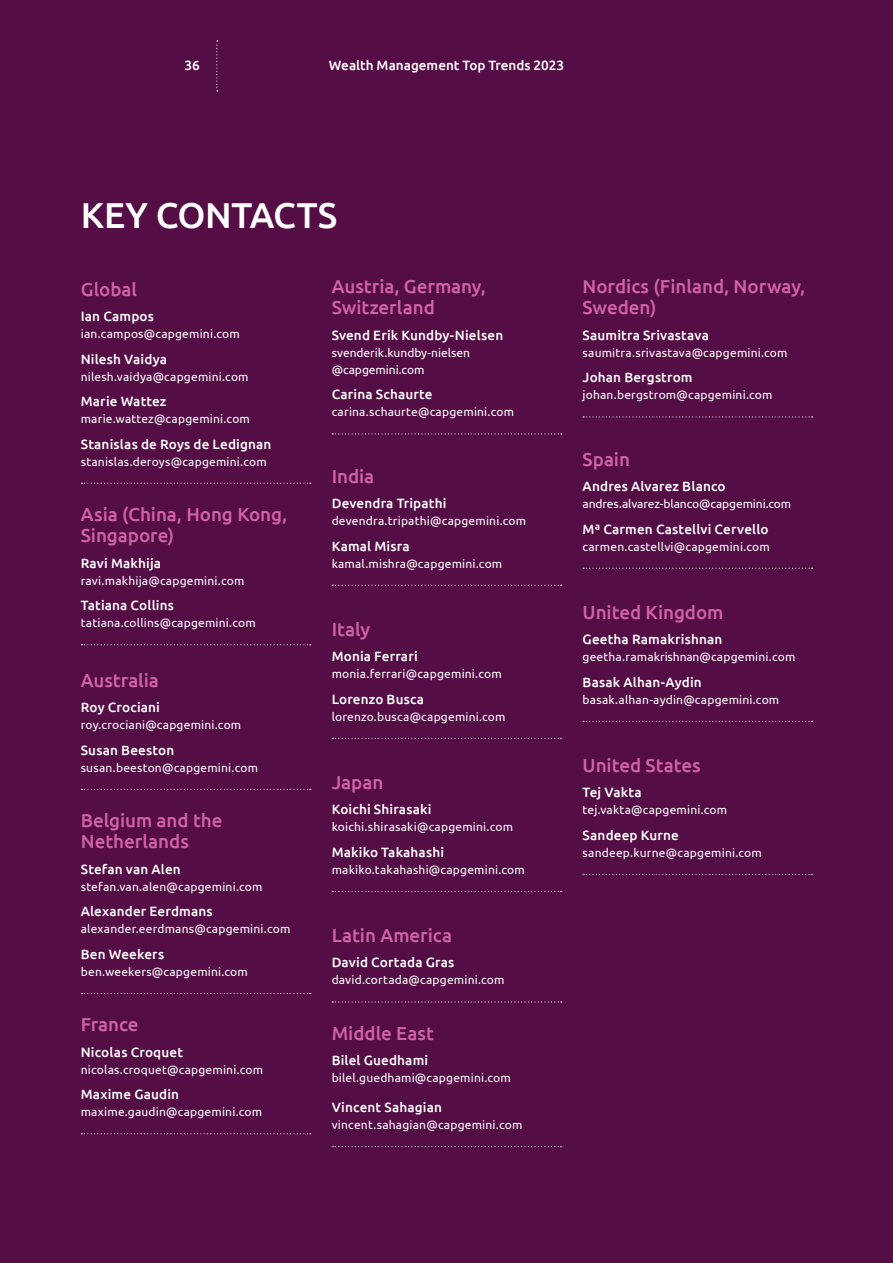
<style>
.page{position:relative;width:893px;height:1263px;background:#550d46}
.page>*{position:absolute;margin:0;border:0;box-sizing:border-box;transform-origin:0 0}
.t1{font:500 36px "Ubuntu";letter-spacing:-.01em;color:#fff}
.t2{font:500 18.75px/21.3px "Ubuntu";letter-spacing:-.005em;color:#d063a5}
.t3{font:500 13.5px "Ubuntu";letter-spacing:.01em;color:#fff}
.t4{font:12px "Ubuntu";letter-spacing:.015em;color:#fff}
.t5{font:12px/17px "Ubuntu";letter-spacing:-.005em;color:#fff}
.t6{font:12px "Ubuntu";letter-spacing:-.01em;color:#fff}
</style>
<div class="page">
<svg style="left:81px;top:483px;width:230px;height:1px"></svg>
<svg style="left:81px;top:644px;width:230px;height:1px"></svg>
<svg style="left:81px;top:789px;width:230px;height:1px"></svg>
<svg style="left:81px;top:993px;width:230px;height:1px"></svg>
<svg style="left:81px;top:1133px;width:230px;height:1px"></svg>
<svg style="left:332px;top:433px;width:230px;height:1px"></svg>
<svg style="left:332px;top:585px;width:230px;height:1px"></svg>
<svg style="left:332px;top:738px;width:230px;height:1px"></svg>
<svg style="left:332px;top:891px;width:230px;height:1px"></svg>
<svg style="left:332px;top:1001px;width:230px;height:1px"></svg>
<svg style="left:332px;top:1146px;width:230px;height:1px"></svg>
<svg style="left:583px;top:416px;width:230px;height:1px"></svg>
<svg style="left:583px;top:568px;width:230px;height:1px"></svg>
<svg style="left:583px;top:721px;width:230px;height:1px"></svg>
<svg style="left:583px;top:874px;width:230px;height:1px"></svg>
<svg style="left:216px;top:40px;width:2px;height:51px"></svg>
<p class="t3" style="left:184px;top:57px;width:17px">36</p>
<p class="t3" style="left:329px;top:57px;width:237px">Wealth Management Top Trends 2023</p>
<h1 class="t1" style="left:81px;top:192px;width:258px">KEY CONTACTS</h1>
<h2 class="t2" style="left:81px;top:278px;width:58px">Global</h2>
<p class="t3" style="left:81px;top:308px;width:75px">Ian Campos</p>
<p class="t4" style="left:81px;top:326px;width:160px">ian.campos@capgemini.com</p>
<p class="t3" style="left:81px;top:350px;width:88px">Nilesh Vaidya</p>
<p class="t4" style="left:81px;top:369px;width:169px">nilesh.vaidya@capgemini.com</p>
<p class="t3" style="left:81px;top:393px;width:87px">Marie Wattez</p>
<p class="t4" style="left:81px;top:412px;width:171px">marie.wattez@capgemini.com</p>
<p class="t3" style="left:81px;top:435px;width:192px">Stanislas de Roys de Ledignan</p>
<p class="t4" style="left:81px;top:454px;width:187px">stanislas.deroys@capgemini.com</p>
<h2 class="t2" style="left:81px;top:503px;width:208px">Asia (China, Hong Kong,<br>Singapore)</h2>
<p class="t3" style="left:81px;top:554px;width:82px">Ravi Makhija</p>
<p class="t4" style="left:81px;top:573px;width:165px">ravi.makhija@capgemini.com</p>
<p class="t3" style="left:81px;top:597px;width:95px">Tatiana Collins</p>
<p class="t4" style="left:81px;top:616px;width:176px">tatiana.collins@capgemini.com</p>
<h2 class="t2" style="left:81px;top:669px;width:80px">Australia</h2>
<p class="t3" style="left:81px;top:699px;width:81px">Roy Crociani</p>
<p class="t4" style="left:81px;top:718px;width:162px">roy.crociani@capgemini.com</p>
<p class="t3" style="left:81px;top:741px;width:95px">Susan Beeston</p>
<p class="t4" style="left:81px;top:760px;width:179px">susan.beeston@capgemini.com</p>
<h2 class="t2" style="left:81px;top:809px;width:143px">Belgium and the<br>Netherlands</h2>
<p class="t3" style="left:81px;top:860px;width:101px">Stefan van Alen</p>
<p class="t4" style="left:81px;top:879px;width:183px">stefan.van.alen@capgemini.com</p>
<p class="t3" style="left:81px;top:903px;width:133px">Alexander Eerdmans</p>
<p class="t4" style="left:81px;top:922px;width:211px">alexander.eerdmans@capgemini.com</p>
<p class="t3" style="left:81px;top:945px;width:85px">Ben Weekers</p>
<p class="t4" style="left:81px;top:964px;width:169px">ben.weekers@capgemini.com</p>
<h2 class="t2" style="left:81px;top:1013px;width:59px">France</h2>
<p class="t3" style="left:81px;top:1043px;width:104px">Nicolas Croquet</p>
<p class="t4" style="left:81px;top:1062px;width:184px">nicolas.croquet@capgemini.com</p>
<p class="t3" style="left:81px;top:1086px;width:100px">Maxime Gaudin</p>
<p class="t4" style="left:81px;top:1105px;width:183px">maxime.gaudin@capgemini.com</p>
<h2 class="t2" style="left:332px;top:275px;width:156px">Austria, Germany,<br>Switzerland</h2>
<p class="t3" style="left:332px;top:326px;width:173px">Svend Erik Kundby-Nielsen</p>
<p class="t5" style="left:332px;top:344px;width:140px">svenderik.kundby-nielsen @capgemini.com</p>
<p class="t3" style="left:332px;top:386px;width:102px">Carina Schaurte</p>
<p class="t4" style="left:332px;top:405px;width:184px">carina.schaurte@capgemini.com</p>
<h2 class="t2" style="left:332px;top:465px;width:44px">India</h2>
<p class="t3" style="left:332px;top:495px;width:116px">Devendra Tripathi</p>
<p class="t4" style="left:332px;top:514px;width:196px">devendra.tripathi@capgemini.com</p>
<p class="t3" style="left:332px;top:537px;width:79px">Kamal Misra</p>
<p class="t4" style="left:332px;top:556px;width:172px">kamal.mishra@capgemini.com</p>
<h2 class="t2" style="left:332px;top:618px;width:40px">Italy</h2>
<p class="t3" style="left:332px;top:648px;width:88px">Monia Ferrari</p>
<p class="t4" style="left:332px;top:667px;width:172px">monia.ferrari@capgemini.com</p>
<p class="t3" style="left:332px;top:690px;width:94px">Lorenzo Busca</p>
<p class="t4" style="left:332px;top:709px;width:175px">lorenzo.busca@capgemini.com</p>
<h2 class="t2" style="left:332px;top:771px;width:53px">Japan</h2>
<p class="t3" style="left:332px;top:801px;width:101px">Koichi Shirasaki</p>
<p class="t4" style="left:332px;top:820px;width:183px">koichi.shirasaki@capgemini.com</p>
<p class="t3" style="left:332px;top:843px;width:114px">Makiko Takahashi</p>
<p class="t4" style="left:332px;top:862px;width:195px">makiko.takahashi@capgemini.com</p>
<h2 class="t2" style="left:332px;top:924px;width:122px">Latin America</h2>
<p class="t3" style="left:332px;top:954px;width:124px">David Cortada Gras</p>
<p class="t4" style="left:332px;top:973px;width:174px">david.cortada@capgemini.com</p>
<h2 class="t2" style="left:332px;top:1022px;width:104px">Middle East</h2>
<p class="t3" style="left:332px;top:1052px;width:98px">Bilel Guedhami</p>
<p class="t4" style="left:332px;top:1071px;width:181px">bilel.guedhami@capgemini.com</p>
<p class="t3" style="left:332px;top:1099px;width:112px">Vincent Sahagian</p>
<p class="t4" style="left:332px;top:1117px;width:192px">vincent.sahagian@capgemini.com</p>
<h2 class="t2" style="left:583px;top:275px;width:224px">Nordics (Finland, Norway,<br>Sweden)</h2>
<p class="t3" style="left:583px;top:326px;width:128px">Saumitra Srivastava</p>
<p class="t4" style="left:583px;top:345px;width:207px">saumitra.srivastava@capgemini.com</p>
<p class="t3" style="left:583px;top:369px;width:112px">Johan Bergstrom</p>
<p class="t4" style="left:583px;top:388px;width:191px">johan.bergstrom@capgemini.com</p>
<h2 class="t2" style="left:583px;top:448px;width:49px">Spain</h2>
<p class="t3" style="left:583px;top:478px;width:145px">Andres Alvarez Blanco</p>
<p class="t6" style="left:583px;top:497px;width:210px">andres.alvarez-blanco@capgemini.com</p>
<p class="t3" style="left:583px;top:520px;width:188px">Mª Carmen Castellvi Cervello</p>
<p class="t4" style="left:583px;top:539px;width:189px">carmen.castellvi@capgemini.com</p>
<h2 class="t2" style="left:583px;top:601px;width:142px">United Kingdom</h2>
<p class="t3" style="left:583px;top:631px;width:141px">Geetha Ramakrishnan</p>
<p class="t4" style="left:583px;top:650px;width:214px">geetha.ramakrishnan@capgemini.com</p>
<p class="t3" style="left:583px;top:673px;width:121px">Basak Alhan-Aydin</p>
<p class="t4" style="left:583px;top:692px;width:198px">basak.alhan-aydin@capgemini.com</p>
<h2 class="t2" style="left:583px;top:754px;width:120px">United States</h2>
<p class="t3" style="left:583px;top:784px;width:60px">Tej Vakta</p>
<p class="t4" style="left:583px;top:803px;width:146px">tej.vakta@capgemini.com</p>
<p class="t3" style="left:583px;top:826px;width:98px">Sandeep Kurne</p>
<p class="t4" style="left:583px;top:845px;width:181px">sandeep.kurne@capgemini.com</p>
</div>
